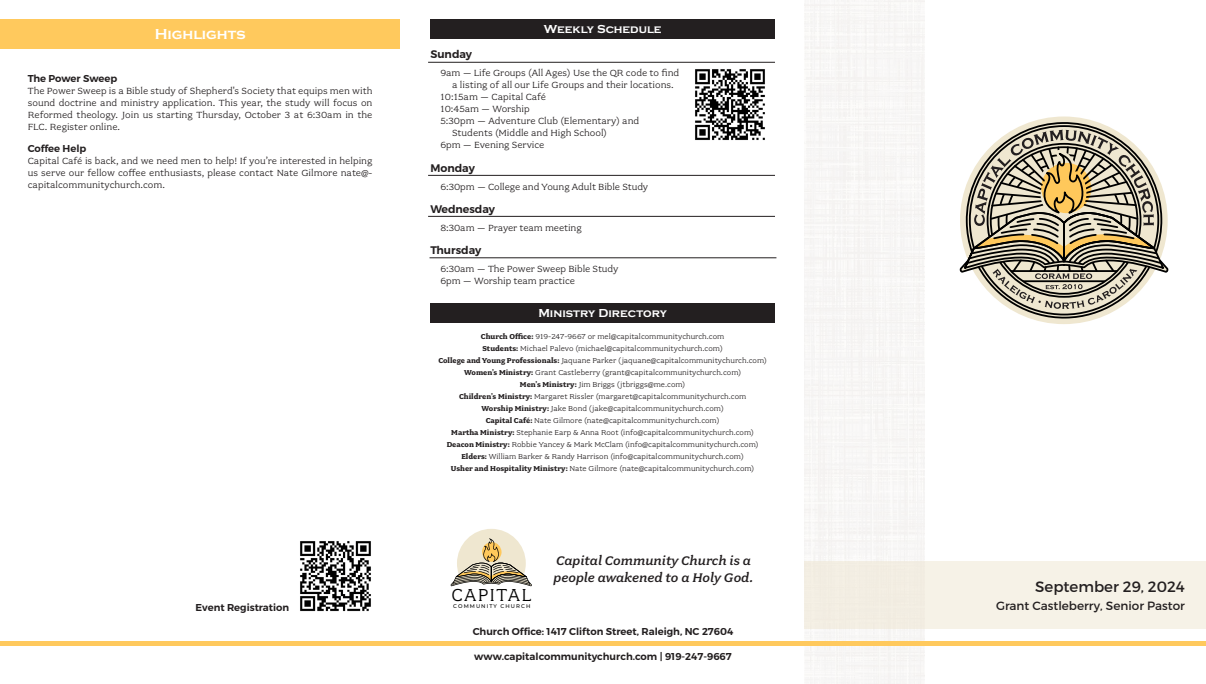
<style>
.page{position:relative;width:1206px;height:684px;background:#fff}
.page>*{position:absolute;margin:0;border:0;box-sizing:border-box;transform-origin:0 0}
.t1{font:19.4px "Fairplex Wide OT";letter-spacing:.085em;color:#000;scale:.95 1}
.t2{font:15px "Montserrat";color:#231f20}
.t3{font:700 15px "Copperplate";color:#fff}
.t4{font:italic 14px/16.8px "Fairplex Wide OT Med";color:#231f20}
.t5{font:700 12px "Copperplate";color:#fff}
.t6{font:12px "Montserrat";color:#231f20}
.t7{font:600 11px "Montserrat";color:#231f20}
.t8{font:10px/12px "Fairplex Wide OT";color:#231f20;text-align:justify}
.t9{font:600 10px "Montserrat";color:#231f20}
.t10{font:8px/12px "Fairplex Wide OT";color:#231f20;text-align:center}
.t11{font:500 5.4px "Montserrat";letter-spacing:.2em;color:#000}
.s1{font-weight:700}
</style>
<div class="page">
<div style="left:804px;top:0;width:121px;height:684px;background:#f7f6f5"></div>
<div style="left:804px;top:561px;width:402px;height:68px;background:#f6f2e7"></div>
<hr style="left:0;top:642px;width:1206px;height:4px;background:#ffc95d">
<svg style="left:960px;top:116px;width:209px;height:204px"></svg>
<svg style="left:451px;top:529px;width:81px;height:57px"></svg>
<div style="left:0;top:19px;width:400px;height:30px;background:#ffc95d"></div>
<img style="left:300px;top:541px;width:71px;height:71px">
<img style="left:695px;top:69px;width:70px;height:71px">
<div style="left:430px;top:303px;width:345px;height:19px;background:#231f20"></div>
<div style="left:430px;top:19px;width:345px;height:20px;background:#231f20"></div>
<hr style="left:428px;top:62px;width:347px;height:1px;background:#231f20">
<hr style="left:428px;top:175px;width:347px;height:1px;background:#231f20">
<hr style="left:428px;top:216px;width:347px;height:1px;background:#231f20">
<hr style="left:430px;top:257px;width:346px;height:1px;background:#231f20">
<h2 class="t3" style="left:155px;top:26px;width:92px">Highlights</h2>
<p class="t9" style="left:28px;top:72px;width:91px">The Power Sweep</p>
<p class="t8" style="left:28px;top:84px;width:346px">The Power Sweep is a Bible study of Shepherd's Society that equips men with sound doctrine and ministry application. This year, the study will focus on Reformed theology. Join us starting Thursday, October 3 at 6:30am in the FLC. Register online.</p>
<p class="t9" style="left:28px;top:142px;width:60px">Coffee Help</p>
<p class="t8" style="left:28px;top:154px;width:346px">Capital Café is back, and we need men to help! If you’re interested in helping us serve our fellow coffee enthusiasts, please contact Nate Gilmore nate@- capitalcommunitychurch.com.</p>
<p class="t9" style="left:196px;top:601px;width:95px">Event Registration</p>
<h3 class="t5" style="left:544px;top:22px;width:119px">Weekly Schedule</h3>
<h3 class="t7" style="left:430px;top:48px;width:43px">Sunday</h3>
<p class="t8" style="left:440px;top:67px;width:240px">9am – Life Groups (All Ages) Use the QR code to find</p>
<p class="t8" style="left:452px;top:79px;width:223px">a listing of all our Life Groups and their locations.</p>
<p class="t8" style="left:440px;top:91px;width:107px">10:15am – Capital Café</p>
<p class="t8" style="left:440px;top:103px;width:91px">10:45am – Worship</p>
<p class="t8" style="left:440px;top:115px;width:200px">5:30pm – Adventure Club (Elementary) and</p>
<p class="t8" style="left:452px;top:127px;width:157px">Students (Middle and High School)</p>
<p class="t8" style="left:440px;top:139px;width:106px">6pm – Evening Service</p>
<h3 class="t7" style="left:430px;top:161px;width:46px">Monday</h3>
<p class="t8" style="left:440px;top:180px;width:209px">6:30pm – College and Young Adult Bible Study</p>
<h3 class="t7" style="left:430px;top:202px;width:66px">Wednesday</h3>
<p class="t8" style="left:440px;top:222px;width:143px">8:30am – Prayer team meeting</p>
<h3 class="t7" style="left:430px;top:243px;width:53px">Thursday</h3>
<p class="t8" style="left:440px;top:263px;width:180px">6:30am – The Power Sweep Bible Study<br>6pm – Worship team practice</p>
<h3 class="t5" style="left:538px;top:306px;width:130px">Ministry Directory</h3>
<p class="t10" style="left:438px;top:331px;width:330px"><span class="s1">Church Office:</span> 919-247-9667 or mel@capitalcommunitychurch.com<br><span class="s1">Students:</span> Michael Palevo (michael@capitalcommunitychurch.com)<br><span class="s1">College and Young Professionals:</span> Jaquane Parker (jaquane@capitalcommunitychurch.com)<br><span class="s1">Women’s Ministry:</span> Grant Castleberry (grant@capitalcommunitychurch.com)<br><span class="s1">Men’s Ministry:</span> Jim Briggs (jtbriggs@me.com)<br><span class="s1">Children’s Ministry:</span> Margaret Rissler (margaret@capitalcommunitychurch.com<br><span class="s1">Worship Ministry:</span> Jake Bond (jake@capitalcommunitychurch.com)<br><span class="s1">Capital Café:</span> Nate Gilmore (nate@capitalcommunitychurch.com)<br><span class="s1">Martha Ministry:</span> Stephanie Earp &amp; Anna Root (info@capitalcommunitychurch.com)<br><span class="s1">Deacon Ministry:</span> Robbie Yancey &amp; Mark McClam (info@capitalcommunitychurch.com)<br><span class="s1">Elders:</span> William Barker &amp; Randy Harrison (info@capitalcommunitychurch.com)<br><span class="s1">Usher and Hospitality Ministry:</span> Nate Gilmore (nate@capitalcommunitychurch.com)</p>
<h1 class="t1" style="left:451px;top:584px;width:85px">CAPITAL</h1>
<p class="t11" style="left:453px;top:602px;width:79px">COMMUNITY CHURCH</p>
<h3 class="t4" style="left:554px;top:552px;width:201px">Capital Community Church is a people awakened to a Holy God.</h3>
<p class="t9" style="left:473px;top:625px;width:262px">Church Office: 1417 Clifton Street, Raleigh, NC 27604</p>
<p class="t9" style="left:474px;top:650px;width:259px">www.capitalcommunitychurch.com | 919-247-9667</p>
<h2 class="t2" style="left:1035px;top:577px;width:151px">September 29, 2024</h2>
<h3 class="t6" style="left:996px;top:598px;width:190px">Grant Castleberry, Senior Pastor</h3>
</div>
